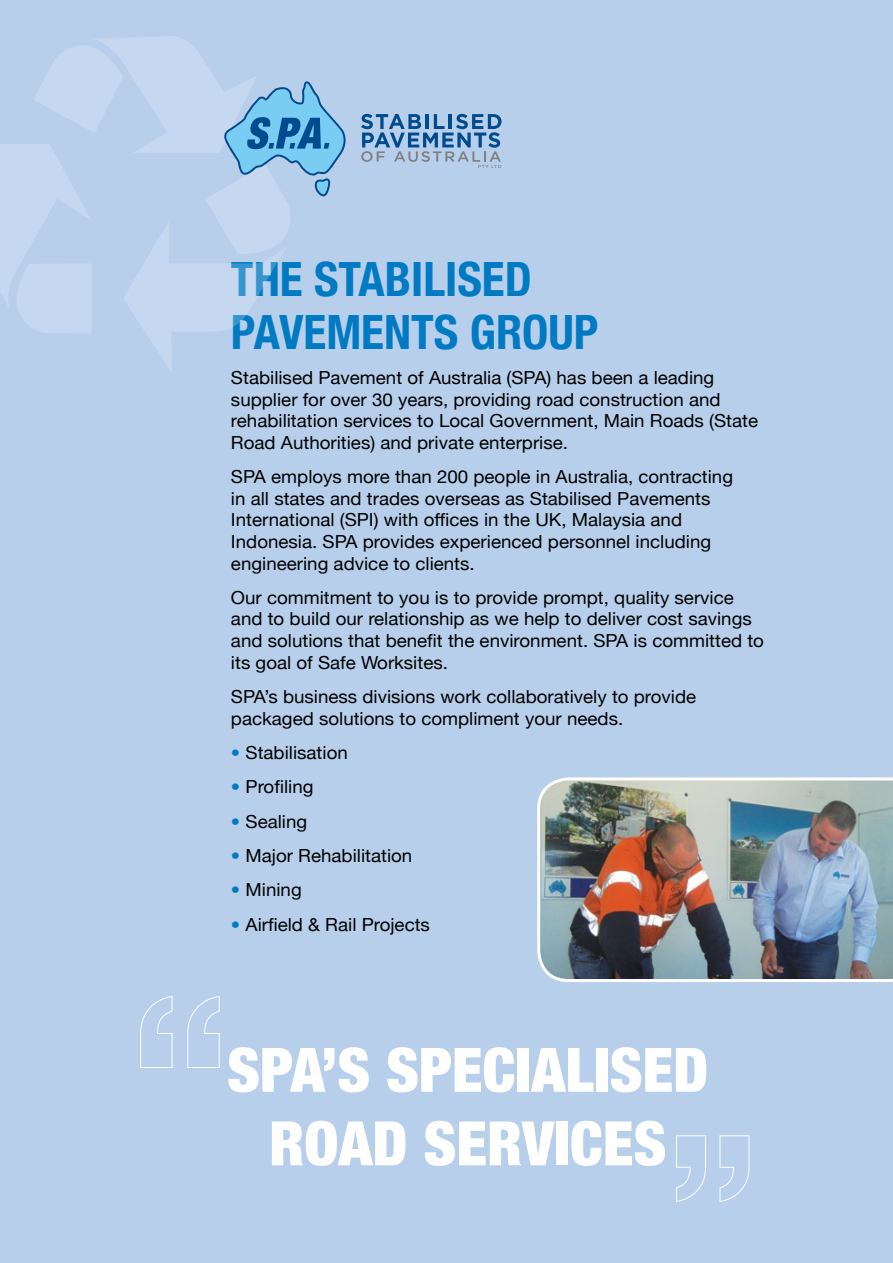
<style>
.page{position:relative;width:893px;height:1263px;background:#b8cfec}
.page>*{position:absolute;margin:0;border:0;box-sizing:border-box;transform-origin:0 0}
.t1{font:900 condensed 61.2px/73.5px "Helvetica Neue";color:#fff;text-align:center}
.t2{font:700 condensed 47.25px/52.9px "Helvetica Neue";color:#007bc3}
.t3{font:18px/21.6px "Helvetica Neue";color:#000;scale:1.04 1}
.s1{color:#007bc3}
</style>
<div class="page">
<svg style="left:361px;top:114px;width:141px;height:54px"></svg>
<svg style="left:140px;top:996px;width:80px;height:72px"></svg>
<svg style="left:676px;top:1135px;width:74px;height:67px"></svg>
<img style="left:537px;top:777px;width:356px;height:205px">
<svg style="left:0;top:36px;width:346px;height:335px"></svg>
<h2 class="t2" style="left:231px;top:250px;width:369px">THE STABILISED<br>PAVEMENTS GROUP</h2>
<p class="t3" style="left:231px;top:365px;width:508px">Stabilised Pavement of Australia (SPA) has been a leading supplier for over 30 years, providing road construction and rehabilitation services to Local Government, Main Roads (State Road Authorities) and private enterprise.</p>
<p class="t3" style="left:231px;top:465px;width:484px">SPA employs more than 200 people in Australia, contracting in all states and trades overseas as Stabilised Pavements International (SPI) with offices in the UK, Malaysia and Indonesia. SPA provides experienced personnel including engineering advice to clients.</p>
<p class="t3" style="left:231px;top:585px;width:514px">Our commitment to you is to provide prompt, quality service and to build our relationship as we help to deliver cost savings and solutions that benefit the environment. SPA is committed to its goal of Safe Worksites.</p>
<p class="t3" style="left:231px;top:684px;width:449px">SPA’s business divisions work collaboratively to provide packaged solutions to compliment your needs.</p>
<p class="t3" style="left:231px;top:740px;width:114px"><span class="s1">•</span> Stabilisation</p>
<p class="t3" style="left:231px;top:775px;width:81px"><span class="s1">•</span> Profiling</p>
<p class="t3" style="left:231px;top:809px;width:75px"><span class="s1">•</span> Sealing</p>
<p class="t3" style="left:231px;top:844px;width:176px"><span class="s1">•</span> Major Rehabilitation</p>
<p class="t3" style="left:231px;top:878px;width:70px"><span class="s1">•</span> Mining</p>
<p class="t3" style="left:231px;top:912px;width:193px"><span class="s1">•</span> Airfield &amp; Rail Projects</p>
<h1 class="t1" style="left:227px;top:1030px;width:483px">SPA’S SPECIALISED<br>ROAD SERVICES</h1>
</div>
